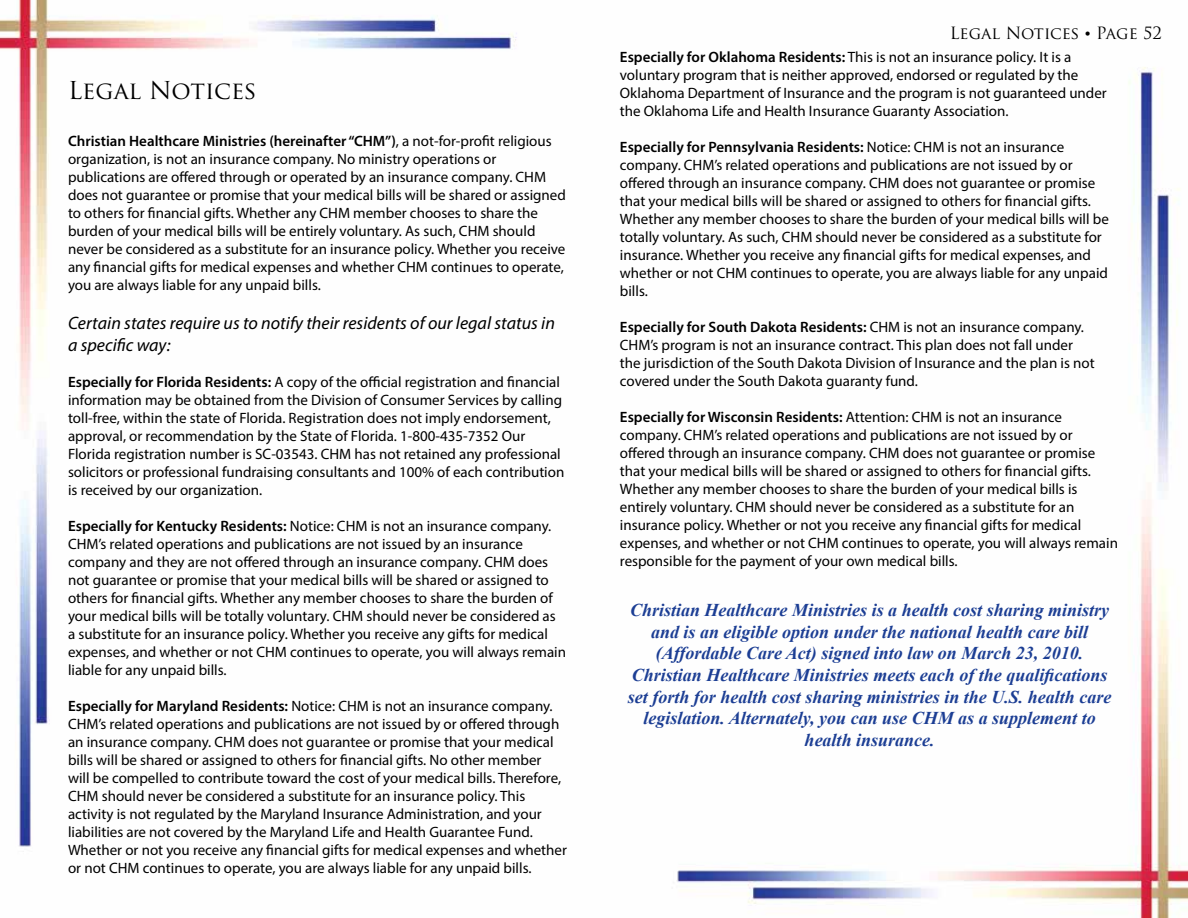
<style>
.page{position:relative;width:1188px;height:918px;background:#fff}
.page>*{position:absolute;margin:0;border:0;box-sizing:border-box;transform-origin:0 0}
.t1{font:24px "Trajan Pro";color:#000}
.t2{font:italic 700 18px/21.6px "Times New Roman";color:#1c3e94;text-align:center}
.t3{font:italic 18px/21.6px "Myriad Pro";color:#000}
.t4{font:16.5px "Trajan Pro";color:#000}
.t5{font:15px/18px "Myriad Pro";color:#000}
.s1{font-weight:600}
.s2{font-family:"Times New Roman"}
</style>
<div class="page">
<img style="left:0;top:0;width:1188px;height:918px">
<h1 class="t1" style="left:68px;top:75px;width:190px">Legal Notices</h1>
<p class="t5" style="left:68px;top:132px;width:499px"><span class="s1">Christian Healthcare Ministries (hereinafter “CHM”)</span>, a not-for-profit religious organization, is not an insurance company. No ministry operations or publications are offered through or operated by an insurance company. CHM does not guarantee or promise that your medical bills will be shared or assigned to others for financial gifts. Whether any CHM member chooses to share the burden of your medical bills will be entirely voluntary. As such, CHM should never be considered as a substitute for an insurance policy. Whether you receive any financial gifts for medical expenses and whether CHM continues to operate, you are always liable for any unpaid bills.</p>
<p class="t3" style="left:68px;top:312px;width:488px">Certain states require us to notify their residents of our legal status in a specific way:</p>
<p class="t5" style="left:68px;top:373px;width:498px"><span class="s1">Especially for Florida Residents:</span> A copy of the official registration and financial information may be obtained from the Division of Consumer Services by calling toll-free, within the state of Florida. Registration does not imply endorsement, approval, or recommendation by the State of Florida. 1-800-435-7352 Our Florida registration number is SC-03543. CHM has not retained any professional solicitors or professional fundraising consultants and 100% of each contribution is received by our organization.</p>
<p class="t5" style="left:68px;top:517px;width:500px"><span class="s1">Especially for Kentucky Residents:</span> Notice: CHM is not an insurance company.<br>CHM’s related operations and publications are not issued by an insurance company and they are not offered through an insurance company. CHM does not guarantee or promise that your medical bills will be shared or assigned to others for financial gifts. Whether any member chooses to share the burden of your medical bills will be totally voluntary. CHM should never be considered as a substitute for an insurance policy. Whether you receive any gifts for medical expenses, and whether or not CHM continues to operate, you will always remain liable for any unpaid bills.</p>
<p class="t5" style="left:68px;top:697px;width:500px"><span class="s1">Especially for Maryland Residents:</span> Notice: CHM is not an insurance company.<br>CHM’s related operations and publications are not issued by or offered through an insurance company. CHM does not guarantee or promise that your medical bills will be shared or assigned to others for financial gifts. No other member<br>will be compelled to contribute toward the cost of your medical bills. Therefore, CHM should never be considered a substitute for an insurance policy. This activity is not regulated by the Maryland Insurance Administration, and your liabilities are not covered by the Maryland Life and Health Guarantee Fund.<br>Whether or not you receive any financial gifts for medical expenses and whether or not CHM continues to operate, you are always liable for any unpaid bills.</p>
<p class="t4" style="left:950px;top:22px;width:214px">Legal Notices <span class="s2">•</span> Page 52</p>
<p class="t5" style="left:620px;top:48px;width:488px"><span class="s1">Especially for Oklahoma Residents:</span> This is not an insurance policy. It is a voluntary program that is neither approved, endorsed or regulated by the Oklahoma Department of Insurance and the program is not guaranteed under the Oklahoma Life and Health Insurance Guaranty Association.</p>
<p class="t5" style="left:620px;top:138px;width:491px"><span class="s1">Especially for Pennsylvania Residents:</span> Notice: CHM is not an insurance company. CHM’s related operations and publications are not issued by or offered through an insurance company. CHM does not guarantee or promise that your medical bills will be shared or assigned to others for financial gifts.<br>Whether any member chooses to share the burden of your medical bills will be totally voluntary. As such, CHM should never be considered as a substitute for insurance. Whether you receive any financial gifts for medical expenses, and whether or not CHM continues to operate, you are always liable for any unpaid bills.</p>
<p class="t5" style="left:620px;top:318px;width:476px"><span class="s1">Especially for South Dakota Residents:</span> CHM is not an insurance company.<br>CHM’s program is not an insurance contract. This plan does not fall under the jurisdiction of the South Dakota Division of Insurance and the plan is not covered under the South Dakota guaranty fund.</p>
<p class="t5" style="left:620px;top:408px;width:500px"><span class="s1">Especially for Wisconsin Residents:</span> Attention: CHM is not an insurance company. CHM’s related operations and publications are not issued by or offered through an insurance company. CHM does not guarantee or promise that your medical bills will be shared or assigned to others for financial gifts.<br>Whether any member chooses to share the burden of your medical bills is entirely voluntary. CHM should never be considered as a substitute for an insurance policy. Whether or not you receive any financial gifts for medical expenses, and whether or not CHM continues to operate, you will always remain responsible for the payment of your own medical bills.</p>
<p class="t2" style="left:628px;top:599px;width:485px">Christian Healthcare Ministries is a health cost sharing ministry and is an eligible option under the national health care bill (Affordable Care Act) signed into law on March 23, 2010.<br>Christian Healthcare Ministries meets each of the qualifications set forth for health cost sharing ministries in the U.S. health care legislation. Alternately, you can use CHM as a supplement to health insurance.</p>
</div>
